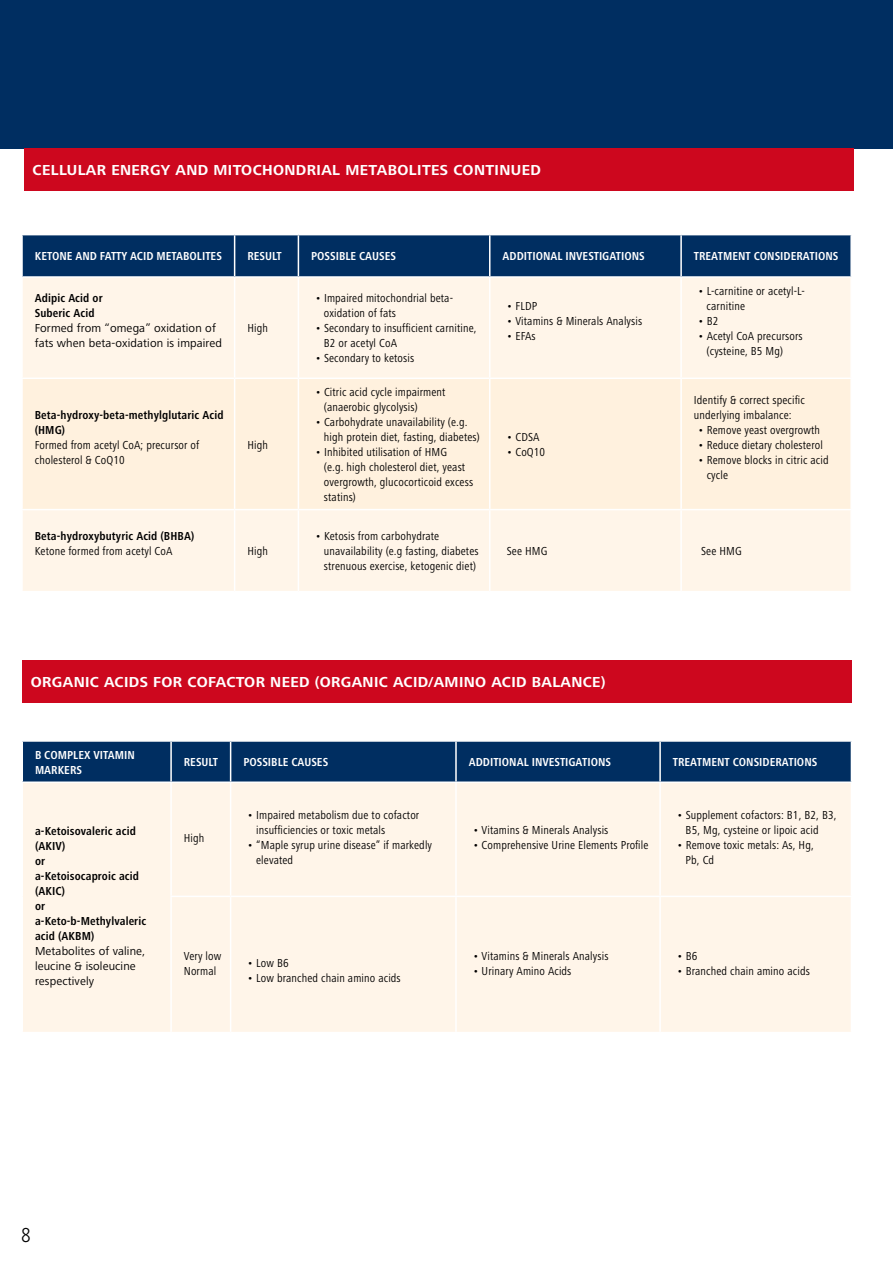
<style>
.page{position:relative;width:893px;height:1263px;background:#fff}
.page>*{position:absolute;margin:0;border:0;box-sizing:border-box;transform-origin:0 0}
.t1{font:300 condensed 21px "Frutiger Next LT";color:#000}
.t2{font:700 15px "Frutiger Next LT";letter-spacing:.025em;color:#fff}
.t3{font:condensed 12px/15px "Frutiger Next LT";letter-spacing:.01em;color:#000}
.t4{font:700 condensed 12px "Frutiger Next LT";color:#fff}
.t5{font:700 condensed 12px/15px "Frutiger Next LT";letter-spacing:.01em;color:#000}
.t6{font:12px/15px "Frutiger Next LT";letter-spacing:.01em;color:#000}
</style>
<div class="page">
<div style="left:0;top:0;width:893px;height:149px;background:#002e61"></div>
<div style="left:24px;top:148px;width:829px;height:43px;background:#cd071e"></div>
<div style="left:23px;top:235px;width:827px;height:41px;background:#002e61"></div>
<div style="left:23px;top:278px;width:827px;height:313px;background:#fff5e9"></div>
<div style="left:23px;top:379px;width:827px;height:130px;background:#fff1de"></div>
<hr style="left:234px;top:235px;width:1px;height:41px;background:#fff">
<hr style="left:298px;top:235px;width:1px;height:41px;background:#fff">
<hr style="left:489px;top:235px;width:1px;height:41px;background:#fff">
<hr style="left:680px;top:235px;width:2px;height:41px;background:#fff">
<hr style="left:21px;top:378px;width:214px;height:1px;background:#fff">
<hr style="left:21px;top:509px;width:214px;height:1px;background:#fff">
<hr style="left:234px;top:278px;width:1px;height:100px;background:#fff">
<hr style="left:235px;top:378px;width:63px;height:1px;background:#fff">
<hr style="left:234px;top:379px;width:1px;height:130px;background:#fff">
<hr style="left:235px;top:509px;width:63px;height:1px;background:#fff">
<hr style="left:234px;top:510px;width:1px;height:81px;background:#fff">
<hr style="left:298px;top:278px;width:1px;height:100px;background:#fff">
<hr style="left:489px;top:278px;width:1px;height:100px;background:#fff">
<hr style="left:680px;top:278px;width:2px;height:100px;background:#fff">
<hr style="left:298px;top:378px;width:192px;height:1px;background:#fff">
<hr style="left:298px;top:379px;width:1px;height:130px;background:#fff">
<hr style="left:490px;top:378px;width:191px;height:1px;background:#fff">
<hr style="left:489px;top:379px;width:1px;height:130px;background:#fff">
<hr style="left:681px;top:378px;width:171px;height:1px;background:#fff">
<hr style="left:680px;top:379px;width:2px;height:130px;background:#fff">
<hr style="left:298px;top:509px;width:192px;height:1px;background:#fff">
<hr style="left:298px;top:510px;width:1px;height:81px;background:#fff">
<hr style="left:490px;top:509px;width:191px;height:1px;background:#fff">
<hr style="left:489px;top:510px;width:1px;height:81px;background:#fff">
<hr style="left:681px;top:509px;width:171px;height:1px;background:#fff">
<hr style="left:680px;top:510px;width:2px;height:81px;background:#fff">
<div style="left:22px;top:660px;width:829px;height:42px;background:#cd071e"></div>
<div style="left:23px;top:742px;width:828px;height:39px;background:#002e61"></div>
<div style="left:23px;top:783px;width:828px;height:249px;background:#fff5e9"></div>
<hr style="left:170px;top:742px;width:2px;height:39px;background:#fff">
<hr style="left:230px;top:742px;width:1px;height:39px;background:#fff">
<hr style="left:455px;top:742px;width:2px;height:39px;background:#fff">
<hr style="left:659px;top:742px;width:2px;height:39px;background:#fff">
<hr style="left:170px;top:783px;width:2px;height:113px;background:#fff">
<hr style="left:170px;top:896px;width:61px;height:1px;background:#fff">
<hr style="left:170px;top:897px;width:2px;height:135px;background:#fff">
<hr style="left:230px;top:783px;width:1px;height:113px;background:#fff">
<hr style="left:455px;top:783px;width:2px;height:113px;background:#fff">
<hr style="left:659px;top:783px;width:2px;height:113px;background:#fff">
<hr style="left:231px;top:896px;width:225px;height:1px;background:#fff">
<hr style="left:230px;top:897px;width:1px;height:135px;background:#fff">
<hr style="left:456px;top:896px;width:204px;height:1px;background:#fff">
<hr style="left:455px;top:897px;width:2px;height:135px;background:#fff">
<hr style="left:660px;top:896px;width:192px;height:1px;background:#fff">
<hr style="left:659px;top:897px;width:2px;height:135px;background:#fff">
<p class="t2" style="left:33px;top:162px;width:432px">CELLULAR ENERGY AND MITOCHONDRIAL METABOLITES CONTINUED</p>
<p class="t4" style="left:35px;top:250px;width:8px">KETONE</p>
<p class="t4" style="left:75px;top:250px;width:8px">AND</p>
<p class="t4" style="left:100px;top:250px;width:12px">FATTY</p>
<p class="t4" style="left:130px;top:250px;width:43px">ACID METABOLITES</p>
<p class="t4" style="left:247px;top:250px;width:36px">Result</p>
<p class="t4" style="left:311px;top:250px;width:7px">POSSIBLE</p>
<p class="t4" style="left:359px;top:250px;width:14px">CAUSES</p>
<p class="t4" style="left:502px;top:250px;width:144px">Additional Investigations</p>
<p class="t4" style="left:694px;top:250px;width:7px">TREAT</p>
<p class="t4" style="left:723px;top:250px;width:17px">MENT</p>
<p class="t4" style="left:754px;top:250px;width:14px">CONSIDERATIONS</p>
<p class="t5" style="left:35px;top:291px;width:69px">Adipic Acid or<br>Suberic Acid</p>
<p class="t6" style="left:35px;top:321px;width:189px">Formed from “omega” oxidation of fats when beta-oxidation is impaired</p>
<p class="t3" style="left:247px;top:321px;width:22px">High</p>
<p class="t3" style="left:707px;top:283px;width:100px;text-indent:-9px">• L-carnitine or acetyl-L&shy;carnitine</p>
<p class="t3" style="left:698px;top:313px;width:22px">• B2</p>
<p class="t3" style="left:707px;top:328px;width:98px;text-indent:-9px">• Acetyl CoA precursors (cysteine, B5 Mg)</p>
<p class="t3" style="left:324px;top:291px;width:131px;text-indent:-9px">• Impaired mitochondrial beta&shy;oxidation of fats</p>
<p class="t3" style="left:324px;top:321px;width:154px;text-indent:-9px">• Secondary to insufficient carnitine,<br>B2 or acetyl CoA</p>
<p class="t3" style="left:315px;top:351px;width:100px">• Secondary to ketosis</p>
<p class="t3" style="left:507px;top:298px;width:32px">• FLDP</p>
<p class="t3" style="left:507px;top:313px;width:137px">• Vitamins &amp; Minerals Analysis</p>
<p class="t3" style="left:507px;top:328px;width:30px">• EFAs</p>
<p class="t5" style="left:35px;top:407px;width:190px">Beta-hydroxy-beta-methylglutaric Acid (HMG)</p>
<p class="t3" style="left:35px;top:437px;width:166px">Formed from acetyl CoA; precursor of cholesterol &amp; CoQ10</p>
<p class="t3" style="left:247px;top:437px;width:22px">High</p>
<p class="t5" style="left:35px;top:529px;width:137px">Beta-hydroxybutyric Acid (BHBA</p>
<p class="t5" style="left:191px;top:529px;width:5px">)</p>
<p class="t3" style="left:35px;top:544px;width:139px">Ketone formed from acetyl CoA</p>
<p class="t3" style="left:247px;top:544px;width:22px">High</p>
<p class="t3" style="left:324px;top:385px;width:123px;text-indent:-9px">• Citric acid cycle impairment (anaerobic glycolysis)</p>
<p class="t3" style="left:324px;top:415px;width:157px;text-indent:-9px">• Carbohydrate unavailability (e.g. high protein diet, fasting, diabetes)</p>
<p class="t3" style="left:324px;top:445px;width:151px;text-indent:-9px">• Inhibited utilisation of HMG<br>(e.g. high cholesterol diet, yeast overgrowth, glucocorticoid excess statins)</p>
<p class="t3" style="left:324px;top:529px;width:156px;text-indent:-9px">• Ketosis from carbohydrate unavailability (e.g fasting, diabetes strenuous exercise, ketogenic diet)</p>
<p class="t3" style="left:507px;top:430px;width:34px">• CDSA</p>
<p class="t3" style="left:507px;top:445px;width:40px">• CoQ10</p>
<p class="t3" style="left:694px;top:392px;width:112px">Identify &amp; correct specific underlying imbalance:</p>
<p class="t3" style="left:698px;top:422px;width:123px">• Remove yeast overgrowth</p>
<p class="t3" style="left:698px;top:437px;width:126px">• Reduce dietary cholesterol</p>
<p class="t3" style="left:707px;top:452px;width:123px;text-indent:-9px">• Remove blocks in citric acid cycle</p>
<p class="t3" style="left:507px;top:544px;width:42px">See HMG</p>
<p class="t3" style="left:701px;top:544px;width:42px">See HMG</p>
<p class="t2" style="left:31px;top:673px;width:12px">ORG</p>
<p class="t2" style="left:63px;top:673px;width:20px">ANIC</p>
<p class="t2" style="left:104px;top:673px;width:20px">ACIDS</p>
<p class="t2" style="left:153px;top:673px;width:11px">FOR</p>
<p class="t2" style="left:187px;top:673px;width:11px">COF</p>
<p class="t2" style="left:216px;top:673px;width:21px">ACTOR</p>
<p class="t2" style="left:270px;top:673px;width:11px">NEED</p>
<p class="t2" style="left:315px;top:673px;width:16px">(ORG</p>
<p class="t2" style="left:352px;top:673px;width:20px">ANIC</p>
<p class="t2" style="left:393px;top:673px;width:63px">ACID/AMINO</p>
<p class="t2" style="left:491px;top:673px;width:20px">ACID</p>
<p class="t2" style="left:532px;top:673px;width:50px">BALANCE</p>
<p class="t2" style="left:601px;top:673px;width:6px">)</p>
<p class="t4" style="left:35px;top:748px;width:39px">B COMPLEX</p>
<p class="t4" style="left:93px;top:748px;width:37px">VITAMIN</p>
<p class="t4" style="left:35px;top:763px;width:17px">MARKERS</p>
<p class="t5" style="left:35px;top:823px;width:113px">a-Ketoisovaleric acid (AKI V)<br>or<br>a-Ketoisocaproic acid (AKI C)<br>or a-Keto-b-Methylvaleric acid (AKB M)</p>
<p class="t6" style="left:35px;top:943px;width:112px">Metabolites of valine, leucine &amp; isoleucine respectively</p>
<p class="t4" style="left:184px;top:755px;width:36px">Result</p>
<p class="t4" style="left:243px;top:755px;width:7px">POSSIBLE</p>
<p class="t4" style="left:291px;top:755px;width:14px">CAUSES</p>
<p class="t4" style="left:469px;top:755px;width:144px">Additional Investigations</p>
<p class="t4" style="left:673px;top:755px;width:7px">TREAT</p>
<p class="t4" style="left:702px;top:755px;width:17px">MENT</p>
<p class="t4" style="left:733px;top:755px;width:14px">CONSIDERATIONS</p>
<p class="t3" style="left:184px;top:830px;width:22px">High</p>
<p class="t3" style="left:256px;top:808px;width:165px;text-indent:-9px">• Impaired metabolism due to cofactor insufficiencies or toxic metals</p>
<p class="t3" style="left:256px;top:838px;width:177px;text-indent:-9px">• “Maple syrup urine disease” if markedly elevated</p>
<p class="t3" style="left:184px;top:948px;width:39px">Very low<br>Normal</p>
<p class="t3" style="left:248px;top:955px;width:42px">• Low B6</p>
<p class="t3" style="left:248px;top:970px;width:155px">• Low branched chain amino acids</p>
<p class="t3" style="left:473px;top:823px;width:137px">• Vitamins &amp; Minerals Analysis</p>
<p class="t3" style="left:473px;top:838px;width:177px">• Comprehensive Urine Elements Profile</p>
<p class="t3" style="left:686px;top:808px;width:152px;text-indent:-9px">• Supplement cofactors: B1, B2, B3,<br>B5, Mg, cysteine or lipoic acid</p>
<p class="t3" style="left:686px;top:838px;width:130px;text-indent:-9px">• Remove toxic metals: As, Hg,<br>Pb, Cd</p>
<p class="t3" style="left:473px;top:948px;width:137px">• Vitamins &amp; Minerals Analysis</p>
<p class="t3" style="left:473px;top:963px;width:100px">• Urinary Amino Acids</p>
<p class="t3" style="left:677px;top:948px;width:22px">• B6</p>
<p class="t3" style="left:677px;top:963px;width:134px">• Branched chain amino acids</p>
<h1 class="t1" style="left:21px;top:1223px;width:11px">8</h1>
</div>
